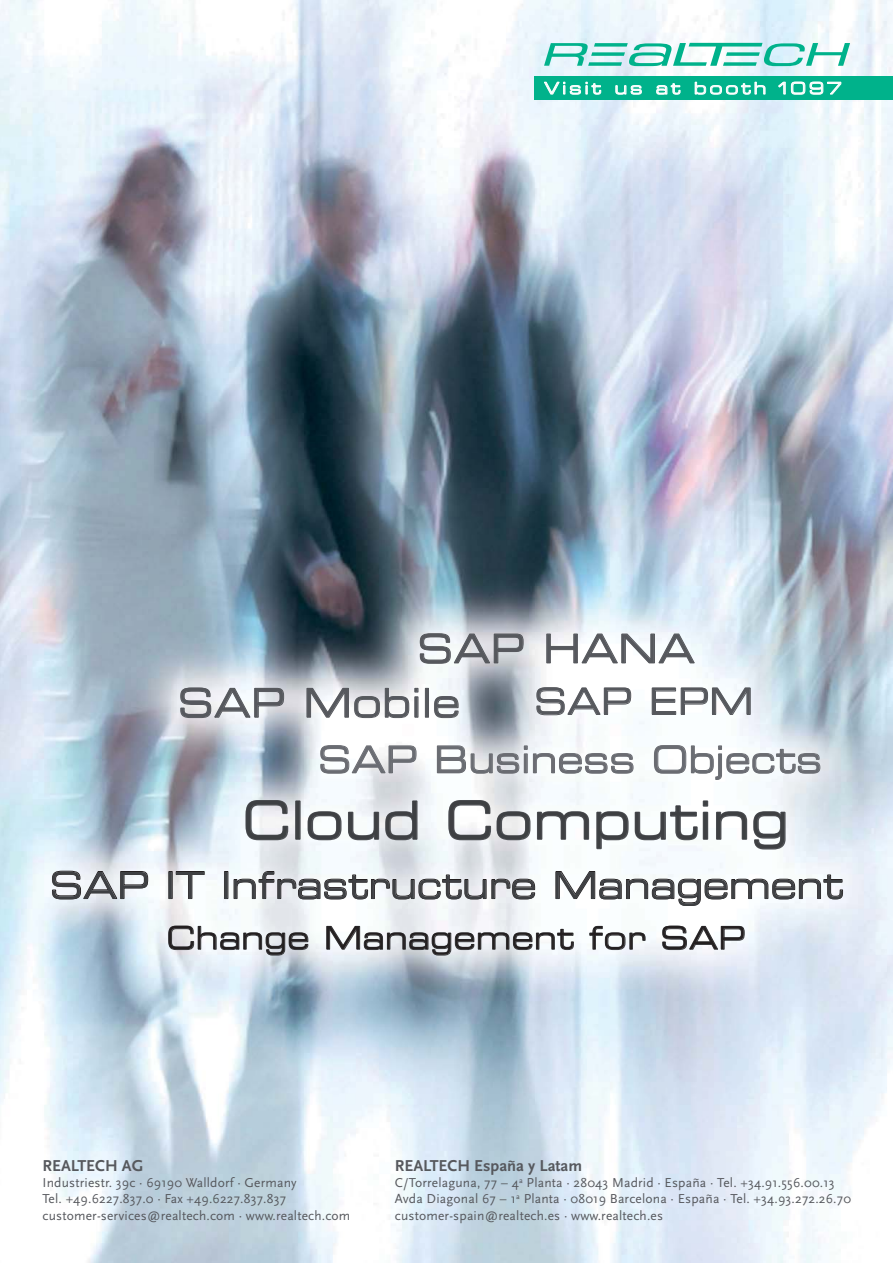
<style>
.page{position:relative;width:893px;height:1263px;background:#fff}
.page>*{position:absolute;margin:0;border:0;box-sizing:border-box;transform-origin:0 0}
.t1{font:52.65px "Eurostile Extended Two";letter-spacing:.02em;color:#3e4043;scale:.9 1}
.t2{font:39.9px "Eurostile Extended Two";letter-spacing:.02em;color:#56585d;scale:.9 1}
.t3{font:37.35px "Eurostile Extended Two";letter-spacing:.005em;color:#3e4043;scale:.9 1}
.t4{font:37.2px "Eurostile Extended Two";letter-spacing:.01em;color:#6a6c72;scale:.9 1}
.t5{font:36.45px "Eurostile Extended Two";letter-spacing:.02em;color:#56585d;scale:.9 1}
.t6{font:31.65px "Eurostile Extended Two";letter-spacing:.02em;color:#231f20;scale:.9 1}
.t7{font:700 16.5px "Scala Sans";color:#56585d}
.t8{font:16.5px "Eurostile Extended Two";letter-spacing:.18em;color:#fff}
.t9{font:13.5px/16.5px "Scala Sans";letter-spacing:.015em;color:#56585d}
</style>
<div class="page">
<img style="left:0;top:0;width:892px;height:1262px">
<svg style="left:544px;top:43px;width:306px;height:23px"></svg>
<div style="left:534px;top:77px;width:358px;height:23px;background:#00b28b"></div>
<svg style="left:544px;top:81px;width:57px;height:14px"></svg>
<svg style="left:615px;top:85px;width:27px;height:10px"></svg>
<svg style="left:656px;top:83px;width:25px;height:12px"></svg>
<svg style="left:694px;top:81px;width:72px;height:14px"></svg>
<svg style="left:778px;top:81px;width:8px;height:14px"></svg>
<div style="left:791px;top:82px;width:14px;height:13px;border:1px solid #fff;border-radius:4px"></div>
<div style="left:792px;top:83px;width:12px;height:10px;border:1px solid #fff;border-radius:3px"></div>
<svg style="left:809px;top:81px;width:32px;height:14px"></svg>
<svg style="left:52px;top:871px;width:176px;height:28px"></svg>
<svg style="left:234px;top:871px;width:301px;height:28px"></svg>
<svg style="left:555px;top:871px;width:288px;height:35px"></svg>
<svg style="left:420px;top:633px;width:104px;height:31px"></svg>
<svg style="left:546px;top:634px;width:149px;height:30px"></svg>
<svg style="left:245px;top:799px;width:56px;height:42px"></svg>
<svg style="left:307px;top:800px;width:111px;height:41px"></svg>
<svg style="left:448px;top:799px;width:142px;height:42px"></svg>
<svg style="left:596px;top:800px;width:113px;height:50px"></svg>
<svg style="left:715px;top:811px;width:71px;height:39px"></svg>
<svg style="left:536px;top:687px;width:96px;height:29px"></svg>
<svg style="left:651px;top:687px;width:100px;height:28px"></svg>
<svg style="left:180px;top:688px;width:104px;height:30px"></svg>
<svg style="left:306px;top:688px;width:153px;height:30px"></svg>
<svg style="left:168px;top:925px;width:141px;height:31px"></svg>
<svg style="left:326px;top:925px;width:248px;height:31px"></svg>
<svg style="left:589px;top:925px;width:57px;height:26px"></svg>
<svg style="left:662px;top:925px;width:83px;height:26px"></svg>
<svg style="left:320px;top:745px;width:97px;height:29px"></svg>
<svg style="left:437px;top:745px;width:196px;height:29px"></svg>
<svg style="left:654px;top:745px;width:166px;height:35px"></svg>
<p class="t8" style="left:544px;top:82px;width:299px">Visit us at booth 1097</p>
<h2 class="t2" style="left:417px;top:634px;width:309px">SAP HANA</h2>
<h2 class="t2" style="left:178px;top:688px;width:315px">SAP Mobile</h2>
<h3 class="t5" style="left:534px;top:688px;width:245px">SAP EPM</h3>
<h3 class="t4" style="left:318px;top:746px;width:561px">SAP Business Objects</h3>
<h1 class="t1" style="left:243px;top:801px;width:608px">Cloud Computing</h1>
<h3 class="t3" style="left:50px;top:872px;width:883px">SAP IT Infrastructure Management</h3>
<h3 class="t6" style="left:167px;top:926px;width:644px">Change Management for SAP</h3>
<p class="t7" style="left:42px;top:1160px;width:102px">REALTECH AG</p>
<p class="t9" style="left:42px;top:1176px;width:309px">Industriestr. 39c · 69190 Walldorf · Germany<br>Tel. +49.6227.837.0 · Fax +49.6227.837.837 customer-services@realtech.com · www.realtech.com</p>
<p class="t7" style="left:395px;top:1160px;width:189px">REALTECH España y Latam</p>
<p class="t9" style="left:395px;top:1176px;width:458px">C/Torrelaguna, 77 – 4<sup>a</sup> Planta · 28043 Madrid · España · Tel. +34.91.556.00.13<br>Avda Diagonal 67 – 1<sup>a</sup> Planta · 08019 Barcelona · España · Tel. +34.93.272.26.70 customer-spain@realtech.es · www.realtech.es</p>
</div>
